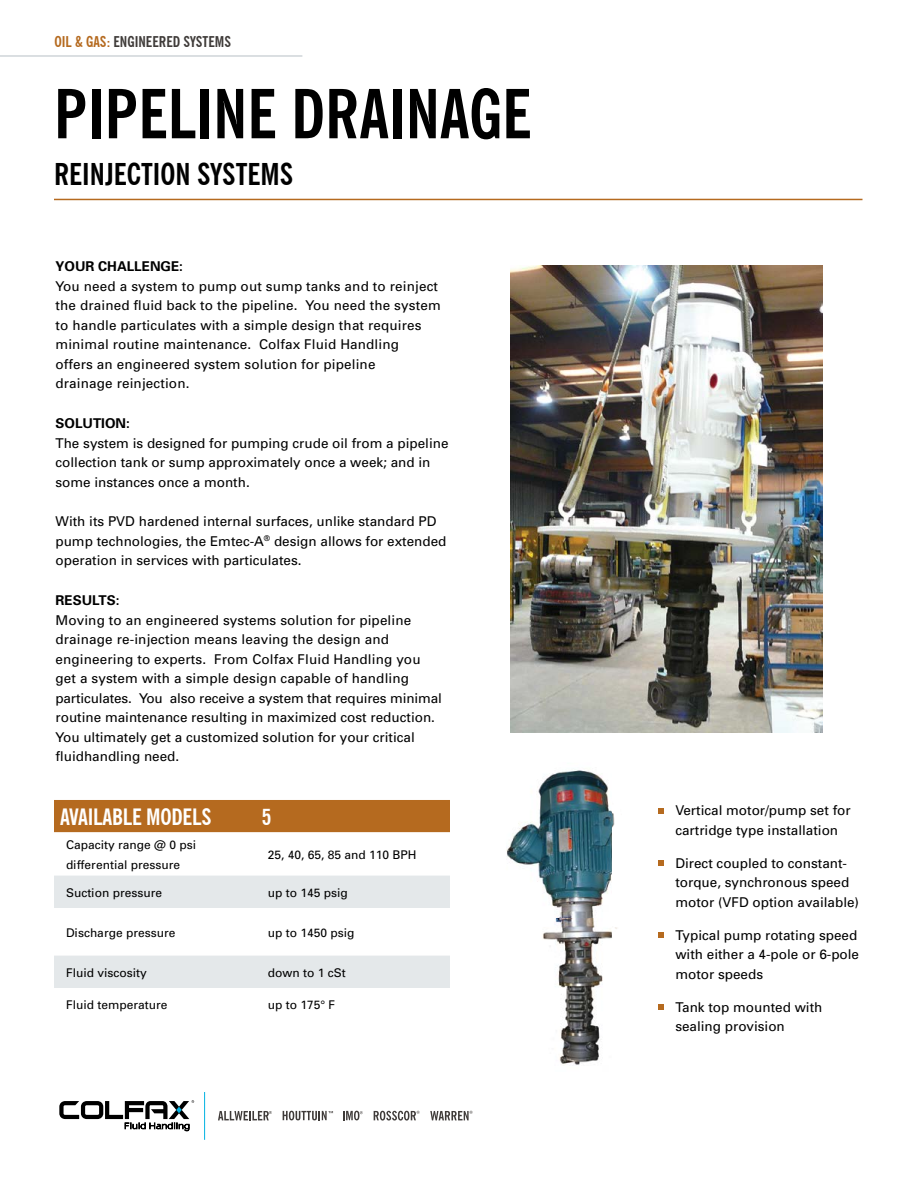
<style>
.page{position:relative;width:918px;height:1188px;background:#fff}
.page>*{position:absolute;margin:0;border:0;box-sizing:border-box;transform-origin:0 0}
.t1{font:700 condensed 67.5px "News Gothic BT";color:#000}
.t2{font:700 condensed 30px "News Gothic BT";color:#000}
.t3{font:700 condensed 22.5px "News Gothic BT";letter-spacing:-.01em;color:#fff}
.t4{font:700 condensed 14.85px "News Gothic BT";color:#3f3b39}
.t5{font:13.5px/19.5px "Univers";color:#000}
.t6{font:700 13.5px "Univers";color:#000}
.t7{font:12px/19.5px "Univers";color:#000}
.s1{color:#b56a1f}
</style>
<div class="page">
<hr style="left:0;top:55px;width:302px;height:2px;background:#cfd4d8">
<hr style="left:54px;top:199px;width:808px;height:1px;background:#b56a1f">
<img style="left:510px;top:265px;width:312px;height:468px">
<div style="left:54px;top:800px;width:396px;height:32px;background:#b56a1f"></div>
<svg style="left:54px;top:832px;width:396px;height:44px"></svg>
<svg style="left:54px;top:876px;width:396px;height:112px;fill:#e4e8ea"></svg>
<img style="left:506px;top:770px;width:111px;height:295px">
<svg style="left:658px;top:808px;width:6px;height:6px"></svg>
<svg style="left:658px;top:861px;width:6px;height:5px"></svg>
<svg style="left:658px;top:933px;width:6px;height:5px"></svg>
<svg style="left:658px;top:1005px;width:6px;height:5px"></svg>
<svg style="left:59px;top:1100px;width:135px;height:31px"></svg>
<hr style="left:204px;top:1092px;width:1px;height:48px;background:#00b2e2">
<svg style="left:218px;top:1111px;width:54px;height:9px"></svg>
<svg style="left:283px;top:1111px;width:50px;height:9px"></svg>
<svg style="left:343px;top:1111px;width:20px;height:9px"></svg>
<svg style="left:430px;top:1111px;width:43px;height:9px"></svg>
<svg style="left:374px;top:1111px;width:46px;height:10px"></svg>
<p class="t4" style="left:54px;top:32px;width:178px"><span class="s1">OIL &amp; GAS:</span> ENGINEERED SYSTEMS</p>
<h1 class="t1" style="left:54px;top:73px;width:479px">PIPELINE DRAINAGE</h1>
<h2 class="t2" style="left:54px;top:156px;width:241px">REINJECTION SYSTEMS</h2>
<p class="t6" style="left:56px;top:258px;width:129px">YOUR CHALLENGE:</p>
<p class="t5" style="left:56px;top:276px;width:387px">You need a system to pump out sump tanks and to reinject the drained fluid back to the pipeline. You need the system to handle particulates with a simple design that requires minimal routine maintenance. Colfax Fluid Handling<br>offers an engineered system solution for pipeline<br>drainage reinjection.</p>
<p class="t6" style="left:56px;top:415px;width:76px">SOLUTION:</p>
<p class="t5" style="left:56px;top:433px;width:395px">The system is designed for pumping crude oil from a pipeline collection tank or sump approximately once a week; and in some instances once a month.</p>
<p class="t5" style="left:56px;top:512px;width:393px">With its PVD hardened internal surfaces, unlike standard PD pump technologies, the Emtec-A<sup>®</sup> design allows for extended operation in services with particulates.</p>
<p class="t6" style="left:56px;top:592px;width:66px">RESULTS:</p>
<p class="t5" style="left:56px;top:610px;width:388px">Moving to an engineered systems solution for pipeline drainage re-injection means leaving the design and engineering to experts. From Colfax Fluid Handling you get a system with a simple design capable of handling particulates. You also receive a system that requires minimal routine maintenance resulting in maximized cost reduction.<br>You ultimately get a customized solution for your critical fluidhandling need.</p>
<h3 class="t3" style="left:60px;top:803px;width:153px">AVAILABLE MODELS</h3>
<h3 class="t3" style="left:262px;top:803px;width:11px">5</h3>
<p class="t7" style="left:66px;top:835px;width:132px">Capacity range @ 0 psi differential pressure</p>
<p class="t7" style="left:268px;top:845px;width:150px">25, 40, 65, 85 and 110 BPH</p>
<p class="t7" style="left:66px;top:882px;width:98px">Suction pressure</p>
<p class="t7" style="left:268px;top:882px;width:82px">up to 145 psig</p>
<p class="t7" style="left:66px;top:922px;width:111px">Discharge pressure</p>
<p class="t7" style="left:268px;top:922px;width:88px">up to 1450 psig</p>
<p class="t7" style="left:66px;top:962px;width:82px">Fluid viscosity</p>
<p class="t7" style="left:268px;top:962px;width:79px">down to 1 cSt</p>
<p class="t7" style="left:66px;top:995px;width:103px">Fluid temperature</p>
<p class="t7" style="left:268px;top:995px;width:69px">up to 175° F</p>
<p class="t5" style="left:675px;top:801px;width:177px">Vertical motor/pump set for cartridge type installation</p>
<p class="t5" style="left:675px;top:853px;width:185px">Direct coupled to constant&shy;torque, synchronous speed motor (VFD option available)</p>
<p class="t5" style="left:675px;top:925px;width:185px">Typical pump rotating speed with either a 4-pole or 6-pole motor speeds</p>
<p class="t5" style="left:675px;top:997px;width:149px">Tank top mounted with sealing provision</p>
</div>
